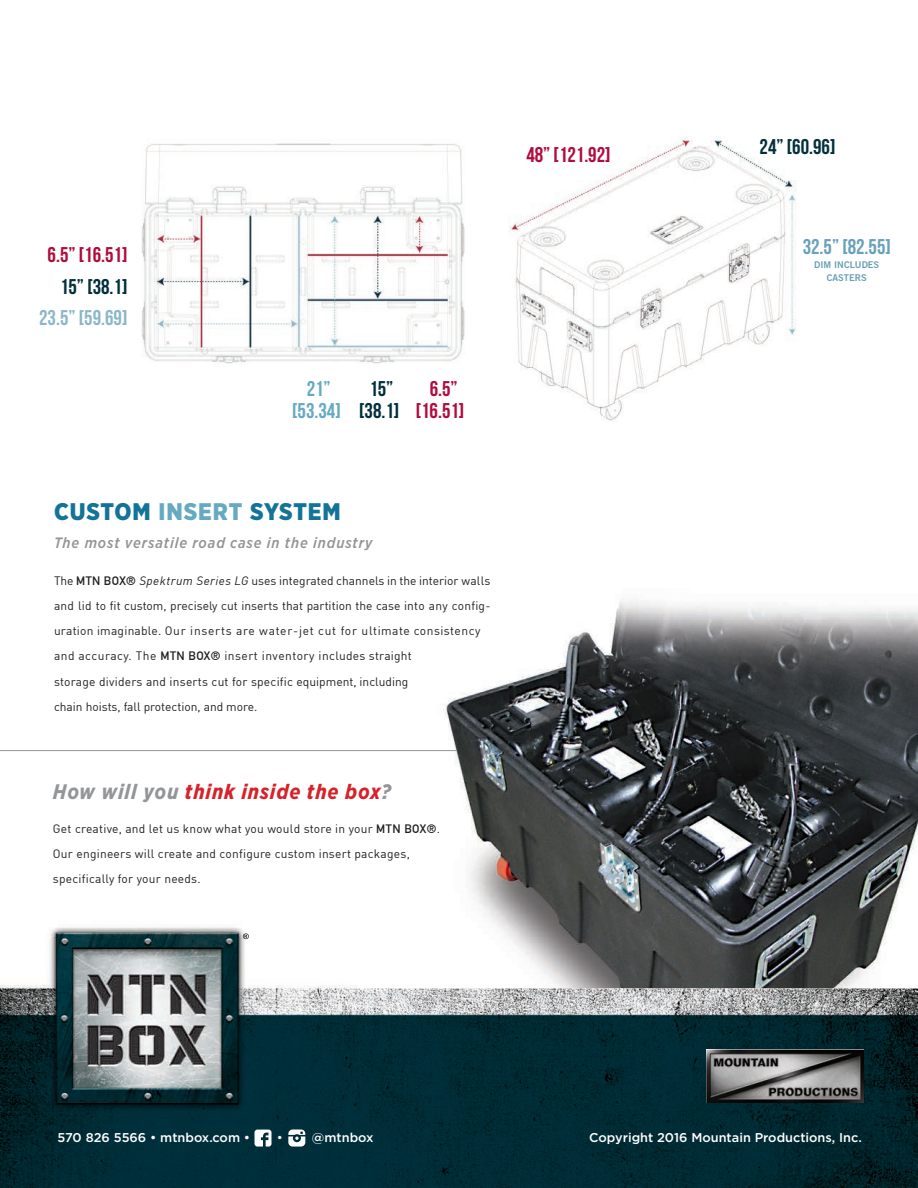
<style>
.page{position:relative;width:918px;height:1188px;background:#fff}
.page>*{position:absolute;margin:0;border:0;box-sizing:border-box;transform-origin:0 0}
.t1{font:900 24px "Gotham Narrow";letter-spacing:.04em;color:#137398}
.t2{font:700 21.3px "Bebas Neue";color:#b00c3e}
.t3{font:700 21.3px "Bebas Neue";color:#65aac0}
.t4{font:700 21.3px "Bebas Neue";color:#69a1ba}
.t5{font:700 21.3px "Bebas Neue";color:#012f3c}
.t6{font:700 21.3px "Bebas Neue";color:#8cb7c8}
.t7{font:700 21.3px "Bebas Neue";color:#04303b}
.t8{font:italic 700 21px "Gotham Narrow";letter-spacing:.04em;color:#d62229}
.t9{font:italic 500 15px "Gotham Narrow";letter-spacing:.06em;color:#939598}
.t10{font:500 12.75px "Gotham HTF";color:#fff}
.t11{font:12.75px "Gotham HTF";color:#fff}
.t12{font:12px/25.2px "DIN";letter-spacing:.02em;color:#231f20;text-align:justify}
.t13{font:12px "DIN";letter-spacing:.04em;color:#231f20}
.t14{font:12px "DIN";color:#231f20}
.t15{font:9.3px/13.6px "Trade Gothic LT Std Bd 2";color:#69a1ba;text-align:center}
.s1{color:#012f3c}
.s2{color:#b00c3e}
.s3{color:#65aac0}
.s4{font-family:"DIN Alternate";font-weight:700}
.s5{font-style:italic}
.s6{color:#939598}
</style>
<div class="page">
<img style="left:0;top:751px;width:918px;height:437px">
<img style="left:68px;top:600px;width:850px;height:388px">
<img style="left:706px;top:1050px;width:158px;height:52px">
<svg style="left:288px;top:1130px;width:17px;height:17px"></svg>
<svg style="left:255px;top:1130px;width:16px;height:17px"></svg>
<img style="left:508px;top:140px;width:289px;height:282px">
<img style="left:142px;top:143px;width:323px;height:221px">
<hr style="left:0;top:750px;width:457px;height:1px;background:#939598">
<p class="t2" style="left:48px;top:243px;width:81px">6.5” [16.51]</p>
<p class="t5" style="left:60px;top:275px;width:69px">15” [38.1]</p>
<p class="t6" style="left:39px;top:306px;width:90px">23.5” [59.69]</p>
<p class="t3" style="left:307px;top:377px;width:25px">21”</p>
<p class="t5" style="left:369px;top:377px;width:25px">15”</p>
<p class="t2" style="left:430px;top:377px;width:29px">6.5”</p>
<p class="t3" style="left:292px;top:399px;width:174px">[53.34] <span class="s1">[38.1]</span> <span class="s2">[16.51]</span></p>
<p class="t1" style="left:54px;top:496px;width:288px">CUSTOM <span class="s3">INSERT</span> SYSTEM</p>
<p class="t9" style="left:54px;top:533px;width:320px">The most versatile road case in the industry</p>
<p class="t12" style="left:54px;top:568px;width:438px">The <span class="s4">MTN BOX®</span> <span class="s5">Spektrum Series LG</span> uses integrated channels in the interior walls and lid to fit custom, precisely cut inserts that partition the case into any config&shy;uration imaginable. Our inserts are water-jet cut for ultimate consistency</p>
<p class="t13" style="left:54px;top:649px;width:359px">and accuracy. The <span class="s4">MTN BOX®</span> insert inventory includes straight</p>
<p class="t12" style="left:54px;top:668px;width:356px">storage dividers and inserts cut for specific equipment, including</p>
<p class="t14" style="left:54px;top:699px;width:205px">chain hoists, fall protection, and more.</p>
<p class="t8" style="left:53px;top:778px;width:340px"><span class="s6">How will you</span> think inside the box<span class="s6">?</span></p>
<p class="t12" style="left:53px;top:816px;width:389px">Get creative, and let us know what you would store in your <span class="s4">MTN BOX®</span>.</p>
<p class="t12" style="left:53px;top:841px;width:359px">Our engineers will create and configure custom insert packages, specifically for your needs.</p>
<p class="t2" style="left:526px;top:143px;width:86px">48” [121.92]</p>
<p class="t7" style="left:760px;top:135px;width:77px">24” [60.96]</p>
<p class="t4" style="left:803px;top:235px;width:90px">32.5” [82.55]</p>
<p class="t15" style="left:814px;top:257px;width:67px">DIM INCLUDES<br>CASTERS</p>
<p class="t10" style="left:58px;top:1131px;width:194px">570 826 5566 • mtnbox.com •</p>
<p class="t11" style="left:277px;top:1131px;width:8px">•</p>
<p class="t10" style="left:312px;top:1131px;width:63px">@mtnbox</p>
<p class="t10" style="left:589px;top:1131px;width:274px">Copyright 2016 Mountain Productions, Inc.</p>
</div>
